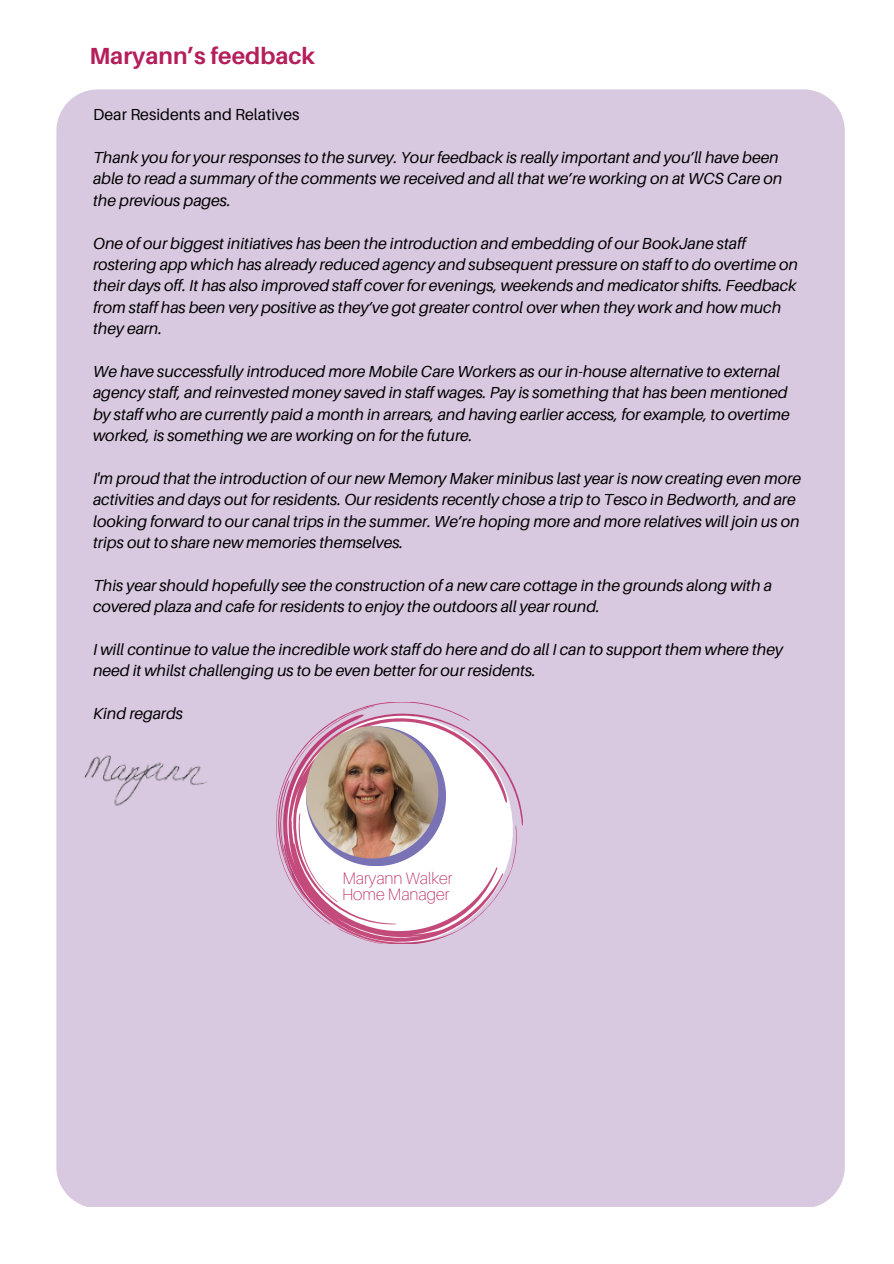
<style>
.page{position:relative;width:894px;height:1264px;background:#fff}
.page>*{position:absolute;margin:0;border:0;box-sizing:border-box;transform-origin:0 0}
.t1{font:700 23.25px "Aileron";color:#b51e5b}
.t2{font:100 16.5px "Aileron";color:#b51e5b}
.t3{font:italic 15.9px/21.3px "Aileron";color:#000}
.t4{font:15.9px "Aileron";color:#000}
</style>
<div class="page">
<div style="left:56px;top:89px;width:788px;height:1117px;background:#d9c9e0"></div>
<svg style="left:517px;top:713px;width:5px;height:230px"></svg>
<svg style="left:275px;top:702px;width:242px;height:241px"></svg>
<img style="left:306px;top:726px;width:132px;height:132px;border-radius:50%">
<img style="left:56px;top:742px;width:180px;height:66px">
<p class="t1" style="left:89px;top:41px;width:227px">Maryann’s feedback</p>
<h1 class="t4" style="left:93px;top:105px;width:208px">Dear Residents and Relatives</h1>
<p class="t3" style="left:93px;top:146px;width:690px">Thank you for your responses to the survey. Your feedback is really important and you’ll have been able to read a summary of the comments we received and all that we’re working on at WCS Care on the previous pages.</p>
<p class="t3" style="left:93px;top:232px;width:706px">One of our biggest initiatives has been the introduction and embedding of our BookJane staff rostering app which has already reduced agency and subsequent pressure on staff to do overtime on their days off. It has also improved staff cover for evenings, weekends and medicator shifts. Feedback from staff has been very positive as they’ve got greater control over when they work and how much they earn.</p>
<p class="t3" style="left:93px;top:360px;width:698px">We have successfully introduced more Mobile Care Workers as our in-house alternative to external agency staff, and reinvested money saved in staff wages. Pay is something that has been mentioned by staff who are currently paid a month in arrears, and having earlier access, for example, to overtime worked, is something we are working on for the future.</p>
<p class="t3" style="left:93px;top:467px;width:709px">I'm proud that the introduction of our new Memory Maker minibus last year is now creating even more activities and days out for residents. Our residents recently chose a trip to Tesco in Bedworth, and are looking forward to our canal trips in the summer. We’re hoping more and more relatives will join us on trips out to share new memories themselves.</p>
<p class="t3" style="left:93px;top:574px;width:680px">This year should hopefully see the construction of a new care cottage in the grounds along with a covered plaza and cafe for residents to enjoy the outdoors all year round.</p>
<p class="t3" style="left:93px;top:638px;width:691px">I will continue to value the incredible work staff do here and do all I can to support them where they need it whilst challenging us to be even better for our residents.</p>
<p class="t3" style="left:93px;top:702px;width:91px">Kind regards</p>
<p class="t2" style="left:342px;top:867px;width:111px">Maryann Walker</p>
<p class="t2" style="left:342px;top:884px;width:109px">Home Manager</p>
</div>
